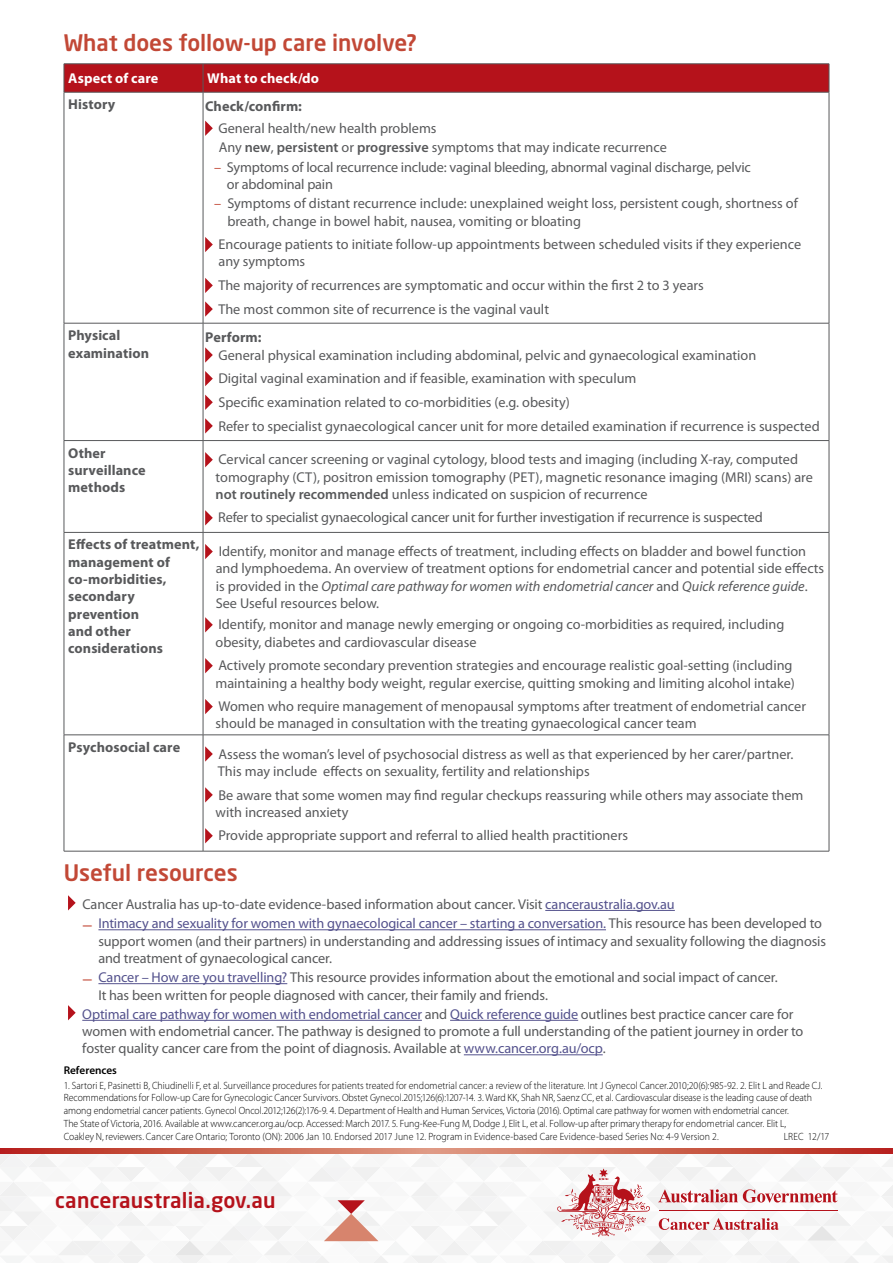
<style>
.page{position:relative;width:893px;height:1263px;background:#fff}
.page>*{position:absolute;margin:0;border:0;box-sizing:border-box;transform-origin:0 0}
.t1{font:500 22.5px "Neo Sans Std";letter-spacing:-.005em;color:#c24836}
.t2{font:500 21px "Neo Sans Std";letter-spacing:.01em;color:#b5121b}
.t3{font:14.25px/17.2px "Myriad Pro";color:#58595b}
.t4{font:700 14.25px/17.2px "Myriad Pro";letter-spacing:.005em;color:#58595b}
.t5{font:700 14.25px "Myriad Pro";letter-spacing:.01em;color:#fff}
.t6{font:600 11.25px "Myriad Pro";color:#000}
.t7{font:300 10.5px/12.8px "Myriad Pro";color:#000;scale:.93 1}
.s1{font-weight:600}
.s2{color:#c24836}
.s3{font-style:italic}
.s4{color:#54528d}
.s5{font-family:"Neo Sans Std";color:#c24836}
</style>
<div class="page">
<hr style="left:545px;top:910px;width:130px;height:1px;background:#54528d">
<hr style="left:98px;top:929px;width:508px;height:1px;background:#54528d">
<hr style="left:98px;top:983px;width:189px;height:1px;background:#54528d">
<hr style="left:82px;top:1020px;width:340px;height:1px;background:#54528d">
<hr style="left:450px;top:1020px;width:128px;height:1px;background:#54528d">
<hr style="left:464px;top:1054px;width:139px;height:1px;background:#54528d">
<svg style="left:64px;top:64px;width:766px;height:28px;background:#b2131c"></svg>
<hr style="left:64px;top:92px;width:139px;height:1px;background:#58595b">
<hr style="left:64px;top:92px;width:1px;height:231px;background:#58595b">
<hr style="left:203px;top:92px;width:626px;height:1px;background:#58595b">
<hr style="left:203px;top:92px;width:1px;height:231px;background:#58595b">
<hr style="left:829px;top:92px;width:1px;height:231px;background:#58595b">
<hr style="left:64px;top:323px;width:139px;height:1px;background:#58595b">
<hr style="left:64px;top:323px;width:1px;height:117px;background:#58595b">
<hr style="left:203px;top:323px;width:626px;height:1px;background:#58595b">
<hr style="left:203px;top:323px;width:1px;height:117px;background:#58595b">
<hr style="left:829px;top:323px;width:1px;height:117px;background:#58595b">
<hr style="left:64px;top:440px;width:139px;height:1px;background:#58595b">
<hr style="left:64px;top:441px;width:1px;height:91px;background:#58595b">
<hr style="left:203px;top:440px;width:626px;height:1px;background:#58595b">
<hr style="left:203px;top:441px;width:1px;height:91px;background:#58595b">
<hr style="left:829px;top:441px;width:1px;height:91px;background:#58595b">
<hr style="left:64px;top:532px;width:139px;height:1px;background:#58595b">
<hr style="left:64px;top:533px;width:1px;height:202px;background:#58595b">
<hr style="left:203px;top:532px;width:626px;height:1px;background:#58595b">
<hr style="left:203px;top:533px;width:1px;height:202px;background:#58595b">
<hr style="left:829px;top:533px;width:1px;height:202px;background:#58595b">
<hr style="left:64px;top:735px;width:139px;height:1px;background:#58595b">
<hr style="left:64px;top:735px;width:1px;height:116px;background:#58595b">
<hr style="left:203px;top:735px;width:626px;height:1px;background:#58595b">
<hr style="left:203px;top:735px;width:1px;height:116px;background:#58595b">
<hr style="left:829px;top:735px;width:1px;height:116px;background:#58595b">
<hr style="left:64px;top:851px;width:139px;height:1px;background:#58595b">
<hr style="left:203px;top:851px;width:626px;height:1px;background:#58595b">
<svg style="left:205px;top:121px;width:8px;height:15px"></svg>
<svg style="left:205px;top:237px;width:8px;height:15px"></svg>
<svg style="left:205px;top:278px;width:8px;height:15px"></svg>
<svg style="left:205px;top:301px;width:8px;height:16px"></svg>
<svg style="left:205px;top:347px;width:8px;height:16px"></svg>
<svg style="left:205px;top:371px;width:8px;height:15px"></svg>
<svg style="left:205px;top:395px;width:8px;height:15px"></svg>
<svg style="left:205px;top:418px;width:8px;height:15px"></svg>
<svg style="left:205px;top:452px;width:8px;height:15px"></svg>
<svg style="left:205px;top:510px;width:8px;height:15px"></svg>
<svg style="left:205px;top:544px;width:8px;height:15px"></svg>
<svg style="left:205px;top:617px;width:8px;height:15px"></svg>
<svg style="left:205px;top:658px;width:8px;height:15px"></svg>
<svg style="left:205px;top:699px;width:8px;height:15px"></svg>
<svg style="left:205px;top:746px;width:8px;height:16px"></svg>
<svg style="left:205px;top:787px;width:8px;height:15px"></svg>
<svg style="left:205px;top:828px;width:8px;height:15px"></svg>
<svg style="left:68px;top:895px;width:8px;height:15px"></svg>
<svg style="left:68px;top:1005px;width:8px;height:15px"></svg>
<svg style="left:0;top:1148px;width:893px;height:5px;background:#ca5f4d"></svg>
<svg style="left:0;top:1153px;width:893px;height:110px"></svg>
<h1 class="t1" style="left:64px;top:29px;width:354px">What does follow-up care involve?</h1>
<p class="t5" style="left:68px;top:69px;width:92px">Aspect of care</p>
<p class="t5" style="left:207px;top:69px;width:113px">What to check/do</p>
<p class="t4" style="left:68px;top:95px;width:49px">History</p>
<p class="t4" style="left:205px;top:97px;width:98px">Check/confirm:</p>
<p class="t3" style="left:218px;top:118px;width:450px;line-height:19.4px">General health/new health problems<br>Any <span class="s1">new</span>, <span class="s1">persistent</span> or <span class="s1">progressive</span> symptoms that may indicate recurrence</p>
<p class="t3" style="left:227px;top:158px;width:526px;text-indent:-13px"><span class="s2">–</span> Symptoms of local recurrence include: vaginal bleeding, abnormal vaginal discharge, pelvic or abdominal pain</p>
<p class="t3" style="left:227px;top:195px;width:572px;text-indent:-13px"><span class="s2">–</span> Symptoms of distant recurrence include: unexplained weight loss, persistent cough, shortness of breath, change in bowel habit, nausea, vomiting or bloating</p>
<p class="t3" style="left:218px;top:236px;width:584px">Encourage patients to initiate follow-up appointments between scheduled visits if they experience any symptoms</p>
<p class="t3" style="left:218px;top:273px;width:487px;line-height:23.7px">The majority of recurrences are symptomatic and occur within the first 2 to 3 years<br>The most common site of recurrence is the vaginal vault</p>
<p class="t4" style="left:68px;top:326px;width:82px">Physical examination</p>
<p class="t4" style="left:205px;top:328px;width:58px">Perform:</p>
<p class="t3" style="left:218px;top:343px;width:603px;line-height:23.7px">General physical examination including abdominal, pelvic and gynaecological examination<br>Digital vaginal examination and if feasible, examination with speculum<br>Specific examination related to co-morbidities (e.g. obesity)<br>Refer to specialist gynaecological cancer unit for more detailed examination if recurrence is suspected</p>
<p class="t4" style="left:68px;top:444px;width:79px">Other surveillance methods</p>
<p class="t3" style="left:216px;top:451px;width:599px">Cervical cancer screening or vaginal cytology, blood tests and imaging (including X-ray, computed tomography (CT), positron emission tomography (PET), magnetic resonance imaging (MRI) scans) are <span class="s1">not routinely recommended</span> unless indicated on suspicion of recurrence</p>
<p class="t3" style="left:218px;top:509px;width:546px">Refer to specialist gynaecological cancer unit for further investigation if recurrence is suspected</p>
<p class="t4" style="left:68px;top:536px;width:133px">Effects of treatment, management of co-morbidities, secondary prevention<br>and other considerations</p>
<p class="t3" style="left:216px;top:542px;width:610px">Identify, monitor and manage effects of treatment, including effects on bladder and bowel function and lymphoedema. An overview of treatment options for endometrial cancer and potential side effects is provided in the <span class="s3">Optimal care pathway for women with endometrial cancer</span> and <span class="s3">Quick reference guide</span>.<br>See Useful resources below.</p>
<p class="t3" style="left:216px;top:616px;width:570px">Identify, monitor and manage newly emerging or ongoing co-morbidities as required, including obesity, diabetes and cardiovascular disease</p>
<p class="t3" style="left:216px;top:657px;width:581px">Actively promote secondary prevention strategies and encourage realistic goal-setting (including maintaining a healthy body weight, regular exercise, quitting smoking and limiting alcohol intake)</p>
<p class="t3" style="left:216px;top:698px;width:592px">Women who require management of menopausal symptoms after treatment of endometrial cancer should be managed in consultation with the treating gynaecological cancer team</p>
<p class="t4" style="left:68px;top:738px;width:113px">Psychosocial care</p>
<p class="t3" style="left:218px;top:745px;width:577px">Assess the woman’s level of psychosocial distress as well as that experienced by her carer/partner.<br>This may include effects on sexuality, fertility and relationships</p>
<p class="t3" style="left:216px;top:786px;width:589px">Be aware that some women may find regular checkups reassuring while others may associate them with increased anxiety</p>
<p class="t3" style="left:218px;top:827px;width:411px">Provide appropriate support and referral to allied health practitioners</p>
<h1 class="t1" style="left:64px;top:858px;width:175px">Useful resources</h1>
<p class="t3" style="left:82px;top:895px;width:594px">Cancer Australia has up-to-date evidence-based information about cancer. Visit <span class="s4">canceraustralia.gov.au</span></p>
<p class="t3" style="left:98px;top:915px;width:729px;text-indent:-15px"><span class="s5">—</span> <span class="s4">Intimacy and sexuality for women with gynaecological cancer – starting a conversation.</span> This resource has been developed to support women (and their partners) in understanding and addressing issues of intimacy and sexuality following the diagnosis and treatment of gynaecological cancer.</p>
<p class="t3" style="left:98px;top:969px;width:681px;text-indent:-15px"><span class="s5">—</span> <span class="s4">Cancer – How are you travelling?</span> This resource provides information about the emotional and social impact of cancer.<br>It has been written for people diagnosed with cancer, their family and friends.</p>
<p class="t3" style="left:82px;top:1005px;width:723px"><span class="s4">Optimal care pathway for women with endometrial cancer</span> and <span class="s4">Quick reference guide</span> outlines best practice cancer care for women with endometrial cancer. The pathway is designed to promote a full understanding of the patient journey in order to foster quality cancer care from the point of diagnosis. Available at <span class="s4">www.cancer.org.au/ocp</span>.</p>
<p class="t6" style="left:64px;top:1063px;width:55px">References</p>
<p class="t7" style="left:64px;top:1078px;width:817px">1. Sartori E, Pasinetti B, Chiudinelli F, et al. Surveillance procedures for patients treated for endometrial cancer: a review of the literature. Int J Gynecol Cancer.2010;20(6):985-92. 2. Elit L and Reade CJ.<br>Recommendations for Follow-up Care for Gynecologic Cancer Survivors. Obstet Gynecol.2015;126(6):1207-14. 3. Ward KK, Shah NR, Saenz CC, et al. Cardiovascular disease is the leading cause of death among endometrial cancer patients. Gynecol Oncol.2012;126(2):176-9. 4. Department of Health and Human Services, Victoria (2016). Optimal care pathway for women with endometrial cancer.<br>The State of Victoria, 2016. Available at www.cancer.org.au/ocp. Accessed: March 2017. 5. Fung-Kee-Fung M, Dodge J, Elit L, et al. Follow-up after primary therapy for endometrial cancer. Elit L,<br>Coakley N, reviewers. Cancer Care Ontario; Toronto (ON): 2006 Jan 10. Endorsed 2017 June 12. Program in Evidence-based Care Evidence-based Series No: 4-9 Version 2.</p>
<p class="t7" style="left:784px;top:1129px;width:50px">LREC 12/17</p>
<h2 class="t2" style="left:55px;top:1187px;width:222px">canceraustralia.gov.au</h2>
</div>
